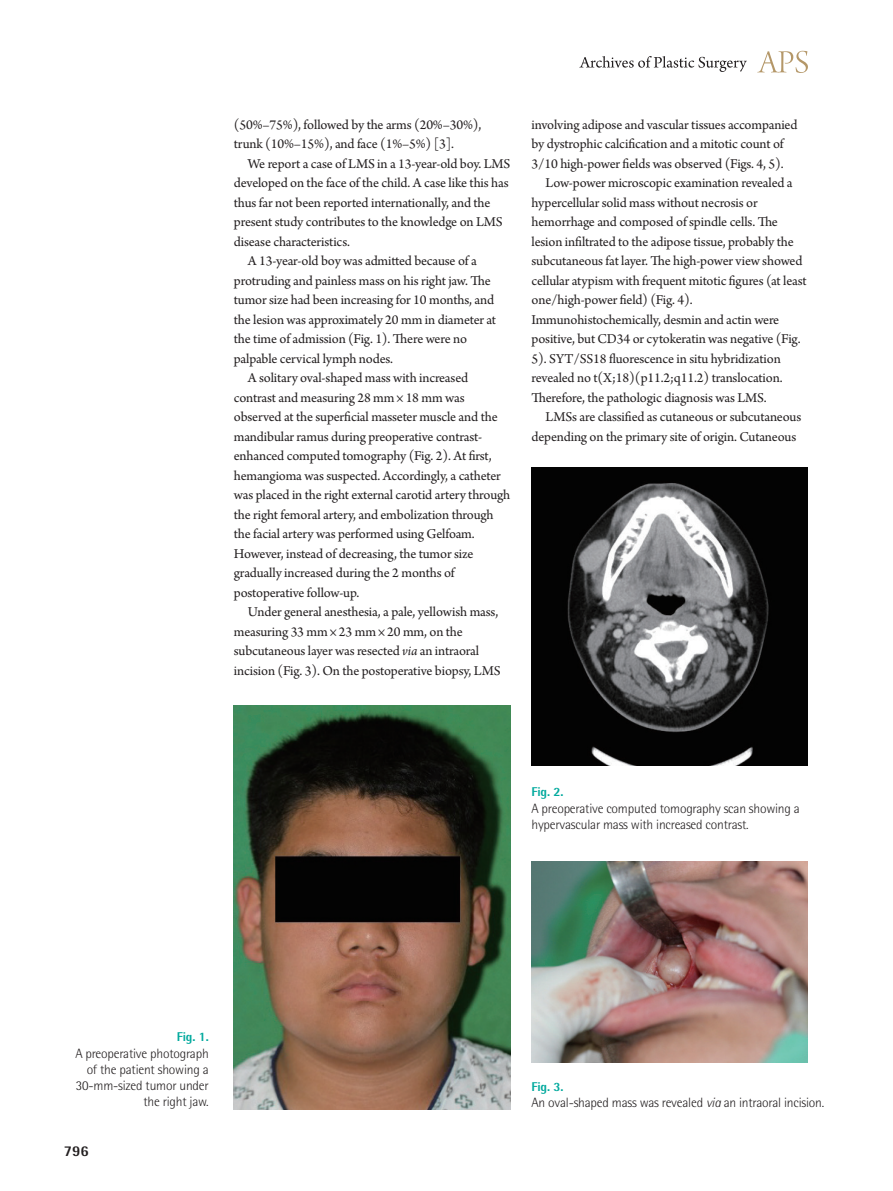
<style>
.page{position:relative;width:893px;height:1191px;background:#fff}
.page>*{position:absolute;margin:0;border:0;box-sizing:border-box;transform-origin:0 0}
.t1{font:800 15px "Rotis Semi Sans Std";color:#231f20}
.본문{font:14.25px/19.5px "Arno Pro";letter-spacing:-.01em;color:#231f20}
.표_그림_설명{font:300 13.5px/16.2px "Rotis Semi Sans Std";letter-spacing:-.015em;color:#231f20;text-align:right}
.표_그림_설명-2{font:800 12.75px "Rotis Semi Sans Std";letter-spacing:-.015em;color:#00a99d}
.s1{font-style:italic}
</style>
<div class="page">
<svg style="left:757px;top:51px;width:51px;height:22px"></svg>
<svg style="left:579px;top:56px;width:168px;height:16px"></svg>
<img style="left:234px;top:705px;width:276px;height:404px">
<img style="left:531px;top:468px;width:277px;height:297px">
<img style="left:531px;top:862px;width:277px;height:200px">
<p class="본문" style="left:234px;top:115px;width:249px">(50%–75%), followed by the arms (20%–30%), trunk (10%–15%), and face (1%–5%) [3].</p>
<p class="본문" style="left:234px;top:154px;width:278px;text-indent:14px">We report a case of LMS in a 13-year-old boy. LMS developed on the face of the child. A case like this has thus far not been reported internationally, and the present study contributes to the knowledge on LMS disease characteristics.</p>
<p class="본문" style="left:234px;top:252px;width:264px;text-indent:14px">A 13-year-old boy was admitted because of a protruding and painless mass on his right jaw. The tumor size had been increasing for 10 months, and the lesion was approximately 20 mm in diameter at the time of admission (Fig. 1). There were no palpable cervical lymph nodes.</p>
<p class="본문" style="left:234px;top:369px;width:278px;text-indent:14px">A solitary oval-shaped mass with increased contrast and measuring 28 mm × 18 mm was observed at the superficial masseter muscle and the mandibular ramus during preoperative contrast&shy;enhanced computed tomography (Fig. 2). At first, hemangioma was suspected. Accordingly, a catheter was placed in the right external carotid artery through the right femoral artery, and embolization through the facial artery was performed using Gelfoam.<br>However, instead of decreasing, the tumor size gradually increased during the 2 months of postoperative follow-up.</p>
<p class="본문" style="left:234px;top:603px;width:268px;text-indent:14px">Under general anesthesia, a pale, yellowish mass, measuring 33 mm × 23 mm × 20 mm, on the subcutaneous layer was resected <span class="s1">via</span> an intraoral incision (Fig. 3). On the postoperative biopsy, LMS</p>
<p class="본문" style="left:531px;top:115px;width:267px">involving adipose and vascular tissues accompanied by dystrophic calcification and a mitotic count of<br>3/10 high-power fields was observed (Figs. 4, 5).</p>
<p class="본문" style="left:531px;top:174px;width:277px;text-indent:14px">Low-power microscopic examination revealed a hypercellular solid mass without necrosis or hemorrhage and composed of spindle cells. The lesion infiltrated to the adipose tissue, probably the subcutaneous fat layer. The high-power view showed cellular atypism with frequent mitotic figures (at least one/high-power field) (Fig. 4).<br>Immunohistochemically, desmin and actin were positive, but CD34 or cytokeratin was negative (Fig.<br>5). SYT/SS18 fluorescence in situ hybridization revealed no t(X;18)(p11.2;q11.2) translocation.<br>Therefore, the pathologic diagnosis was LMS.</p>
<p class="본문" style="left:531px;top:408px;width:271px;text-indent:14px">LMSs are classified as cutaneous or subcutaneous depending on the primary site of origin. Cutaneous</p>
<p class="표_그림_설명-2" style="left:531px;top:783px;width:33px">Fig. 2.</p>
<p class="표_그림_설명" style="left:531px;top:800px;width:270px;text-align:left">A preoperative computed tomography scan showing a hypervascular mass with increased contrast.</p>
<p class="표_그림_설명-2" style="left:177px;top:1028px;width:33px">Fig. 1.</p>
<p class="표_그림_설명" style="left:75px;top:1045px;width:135px">A preoperative photograph of the patient showing a<br>30-mm-sized tumor under the right jaw.</p>
<p class="t1" style="left:64px;top:1141px;width:27px">796</p>
<p class="표_그림_설명-2" style="left:531px;top:1078px;width:33px">Fig. 3.</p>
<p class="표_그림_설명" style="left:531px;top:1094px;width:294px">An oval-shaped mass was revealed <span class="s1">via</span> an intraoral incision.</p>
</div>
